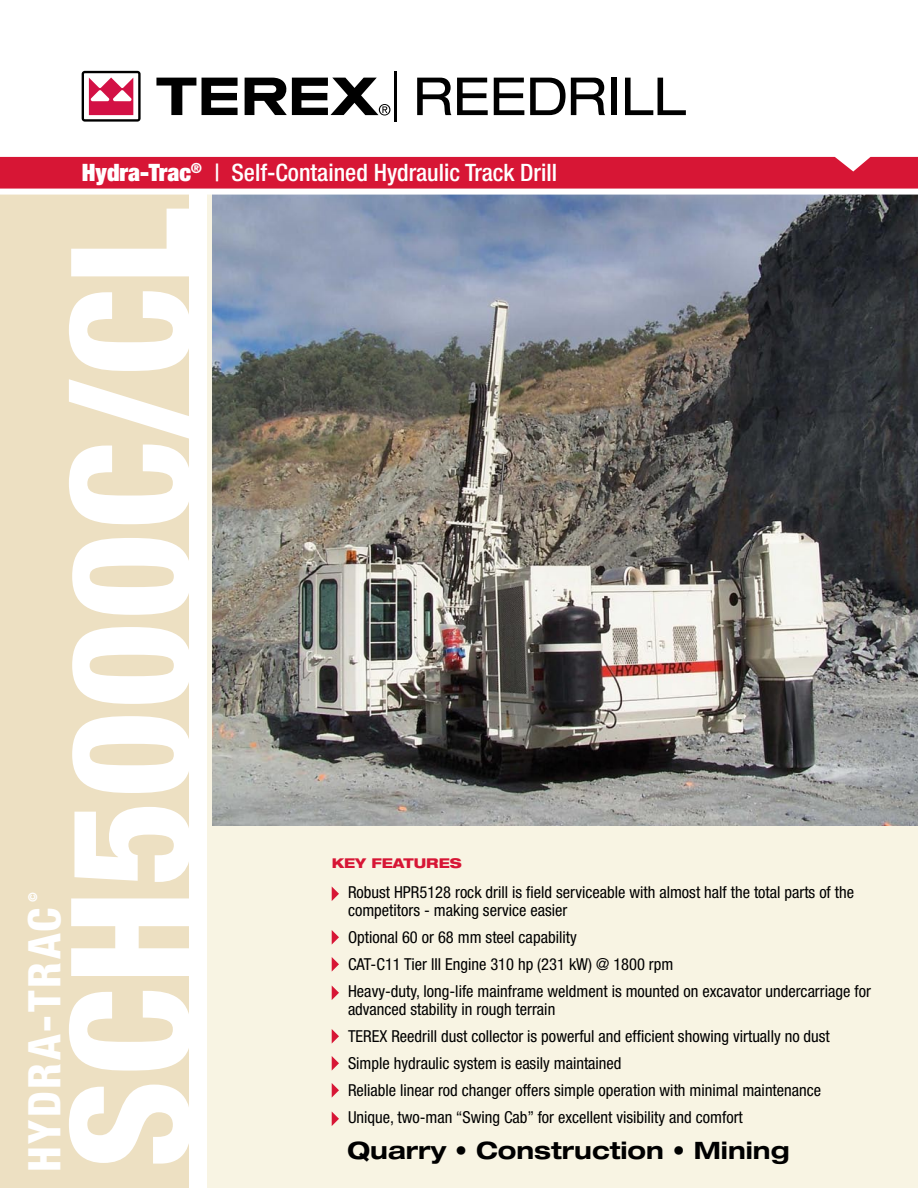
<style>
.page{position:relative;width:918px;height:1188px;background:#fff}
.page>*{position:absolute;margin:0;border:0;box-sizing:border-box;transform-origin:0 0}
.t1{font:800 condensed 165px "Helvetica Neue";letter-spacing:.02em;color:#fff}
.t2{font:800 condensed 45px "Helvetica Neue";letter-spacing:.06em;color:#fff}
.t3{font:500 condensed 24px "Helvetica Neue";color:#fff}
.t4{font:700 expanded 24px "Helvetica Neue";color:#000}
.t5{font:condensed 16.5px/27px "Helvetica Neue";color:#000}
.t6{font:800 expanded 13.5px "Helvetica Neue";color:#d71635}
.t7{font:800 condensed 12.3px "Helvetica Neue";color:#fff}
.s1{font-weight:900;font-stretch:expanded}
</style>
<div class="page">
<div style="left:188px;top:190px;width:730px;height:998px;background:#f8f4e3"></div>
<svg style="left:82px;top:71px;width:59px;height:51px"></svg>
<svg style="left:156px;top:78px;width:40px;height:37px"></svg>
<svg style="left:202px;top:78px;width:36px;height:37px"></svg>
<svg style="left:417px;top:78px;width:71px;height:37px"></svg>
<svg style="left:494px;top:78px;width:30px;height:37px"></svg>
<svg style="left:530px;top:78px;width:75px;height:37px"></svg>
<div style="left:611px;top:78px;width:6px;height:37px;background:#000"></div>
<svg style="left:625px;top:78px;width:61px;height:37px"></svg>
<hr style="left:394px;top:71px;width:3px;height:51px;background:#000">
<svg style="left:245px;top:78px;width:145px;height:38px"></svg>
<div style="left:0;top:157px;width:918px;height:32px;background:#d71635"></div>
<div style="left:0;top:193px;width:189px;height:995px;background:#ede0c2"></div>
<svg style="left:332px;top:887px;width:7px;height:14px"></svg>
<svg style="left:332px;top:930px;width:7px;height:14px"></svg>
<svg style="left:332px;top:957px;width:7px;height:14px"></svg>
<svg style="left:332px;top:986px;width:7px;height:14px"></svg>
<svg style="left:332px;top:1029px;width:7px;height:14px"></svg>
<svg style="left:332px;top:1056px;width:7px;height:14px"></svg>
<svg style="left:332px;top:1083px;width:7px;height:14px"></svg>
<svg style="left:332px;top:1112px;width:7px;height:14px"></svg>
<img style="left:213px;top:195px;width:705px;height:631px">
<div style="left:0;top:189px;width:918px;height:6px;background:#fff"></div>
<div style="left:189px;top:189px;width:18px;height:999px;background:#fff"></div>
<h3 class="t3" style="left:82px;top:159px;width:477px"><span class="s1">Hydra-Trac</span><sup>®</sup> | Self-Contained Hydraulic Track Drill</h3>
<h1 class="t1" style="left:28px;top:1168px;width:961px;rotate:-90deg">SCH5000C/CL</h1>
<p class="t7" style="left:25px;top:902px;width:11px;rotate:-90deg">©</p>
<h2 class="t2" style="left:17px;top:1172px;width:267px;rotate:-90deg">HYDRA-TRAC</h2>
<p class="t6" style="left:332px;top:855px;width:132px">KEY FEATURES</p>
<p class="t5" style="left:348px;top:884px;width:508px;line-height:18px">Robust HPR5128 rock drill is field serviceable with almost half the total parts of the competitors - making service easier</p>
<p class="t5" style="left:348px;top:924px;width:525px">Optional 60 or 68 mm steel capability<br>CAT-C11 Tier III Engine 310 hp (231 kW) @ 1800 rpm<br>Heavy-duty, long-life mainframe weldment is mounted on excavator undercarriage for</p>
<p class="t5" style="left:348px;top:996px;width:483px">advanced stability in rough terrain<br>TEREX Reedrill dust collector is powerful and efficient showing virtually no dust Simple hydraulic system is easily maintained<br>Reliable linear rod changer offers simple operation with minimal maintenance Unique, two-man “Swing Cab” for excellent visibility and comfort</p>
<h3 class="t4" style="left:348px;top:1135px;width:443px">Quarry • Construction • Mining</h3>
</div>
